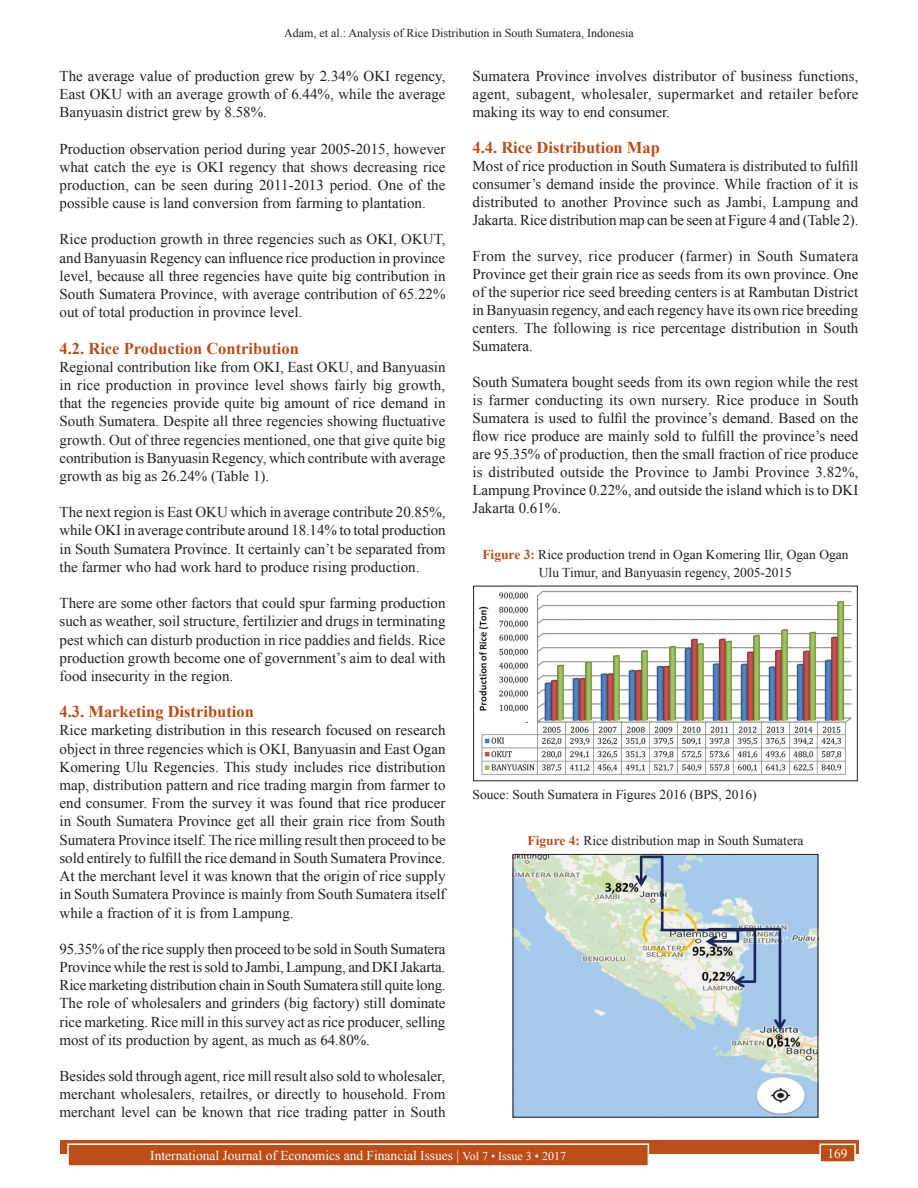
<style>
.page{position:relative;width:918px;height:1188px;background:#fff}
.page>*{position:absolute;margin:0;border:0;box-sizing:border-box;transform-origin:0 0}
.t1{font:700 16.5px "Times New Roman";color:#bd4c16}
.TX{font:15px/18.1px "Times New Roman";color:#231f20;text-align:justify}
.FGC{font:13.5px/18px "Times New Roman";color:#231f20;text-align:center}
.t2{font:13.5px "Times New Roman";color:#fff}
.FGC_SRC{font:13.5px "Times New Roman";color:#231f20}
.t3{font:12px "Times New Roman";color:#231f20}
.s1{font-weight:700;color:#bd4c16}
.s2{font-size:12px}
</style>
<div class="page">
<div style="left:60px;top:1140px;width:798px;height:13px;background:#bd4c16"></div>
<div style="left:68px;top:1144px;width:580px;height:22px;background:#bd4c16"></div>
<div style="left:67px;top:1143px;width:582px;height:24px;border:2px solid #fff"></div>
<div style="left:820px;top:1144px;width:35px;height:18px;background:#bd4c16"></div>
<div style="left:819px;top:1144px;width:37px;height:19px;border:2px solid #fff"></div>
<img style="left:479px;top:590px;width:373px;height:185px">
<div style="left:473px;top:586px;width:385px;height:195px;border:1px solid #231f20"></div>
<img style="left:515px;top:856px;width:301px;height:259px">
<p class="t3" style="left:284px;top:25px;width:351px">Adam, et al.: Analysis of Rice Distribution in South Sumatera, Indonesia</p>
<p class="TX" style="left:60px;top:66px;width:387px">The average value of production grew by 2.34% OKI regency, East OKU with an average growth of 6.44%, while the average Banyuasin district grew by 8.58%.</p>
<p class="TX" style="left:60px;top:139px;width:387px">Production observation period during year 2005-2015, however what catch the eye is OKI regency that shows decreasing rice production, can be seen during 2011-2013 period. One of the possible cause is land conversion from farming to plantation.</p>
<p class="TX" style="left:60px;top:230px;width:387px">Rice production growth in three regencies such as OKI, OKUT, and Banyuasin Regency can influence rice production in province level, because all three regencies have quite big contribution in South Sumatera Province, with average contribution of 65.22% out of total production in province level.</p>
<h2 class="t1" style="left:60px;top:336px;width:241px">4.2. Rice Production Contribution</h2>
<p class="TX" style="left:60px;top:357px;width:387px">Regional contribution like from OKI, East OKU, and Banyuasin in rice production in province level shows fairly big growth, that the regencies provide quite big amount of rice demand in South Sumatera. Despite all three regencies showing fluctuative growth. Out of three regencies mentioned, one that give quite big contribution is Banyuasin Regency, which contribute with average growth as big as 26.24% (Table 1).</p>
<p class="TX" style="left:60px;top:503px;width:388px">The next region is East OKU which in average contribute 20.85%, while OKI in average contribute around 18.14% to total production in South Sumatera Province. It certainly can’t be separated from the farmer who had work hard to produce rising production.</p>
<p class="TX" style="left:60px;top:594px;width:387px">There are some other factors that could spur farming production such as weather, soil structure, fertilizier and drugs in terminating pest which can disturb production in rice paddies and fields. Rice production growth become one of government’s aim to deal with food insecurity in the region.</p>
<h2 class="t1" style="left:60px;top:700px;width:196px">4.3. Marketing Distribution</h2>
<p class="TX" style="left:60px;top:721px;width:388px">Rice marketing distribution in this research focused on research object in three regencies which is OKI, Banyuasin and East Ogan Komering Ulu Regencies. This study includes rice distribution map, distribution pattern and rice trading margin from farmer to end consumer. From the survey it was found that rice producer in South Sumatera Province get all their grain rice from South Sumatera Province itself. The rice milling result then proceed to be sold entirely to fulfill the rice demand in South Sumatera Province.<br>At the merchant level it was known that the origin of rice supply in South Sumatera Province is mainly from South Sumatera itself while a fraction of it is from Lampung.</p>
<p class="TX" style="left:60px;top:939px;width:388px">95.35% of the rice supply then proceed to be sold in South Sumatera Province while the rest is sold to Jambi, Lampung, and DKI Jakarta.<br>Rice marketing distribution chain in South Sumatera still quite long.<br>The role of wholesalers and grinders (big factory) still dominate rice marketing. Rice mill in this survey act as rice producer, selling most of its production by agent, as much as 64.80%.</p>
<p class="TX" style="left:60px;top:1066px;width:388px">Besides sold through agent, rice mill result also sold to wholesaler, merchant wholesalers, retailres, or directly to household. From merchant level can be known that rice trading patter in South</p>
<p class="TX" style="left:472px;top:66px;width:388px">Sumatera Province involves distributor of business functions, agent, subagent, wholesaler, supermarket and retailer before making its way to end consumer.</p>
<h2 class="t1" style="left:472px;top:136px;width:189px">4.4. Rice Distribution Map</h2>
<p class="TX" style="left:472px;top:156px;width:387px">Most of rice production in South Sumatera is distributed to fulfill consumer’s demand inside the province. While fraction of it is distributed to another Province such as Jambi, Lampung and Jakarta. Rice distribution map can be seen at Figure 4 and (Table 2).</p>
<p class="TX" style="left:472px;top:246px;width:388px">From the survey, rice producer (farmer) in South Sumatera Province get their grain rice as seeds from its own province. One of the superior rice seed breeding centers is at Rambutan District in Banyuasin regency, and each regency have its own rice breeding centers. The following is rice percentage distribution in South Sumatera.</p>
<p class="TX" style="left:472px;top:372px;width:388px">South Sumatera bought seeds from its own region while the rest is farmer conducting its own nursery. Rice produce in South Sumatera is used to fulfil the province’s demand. Based on the flow rice produce are mainly sold to fulfill the province’s need are 95.35% of production, then the small fraction of rice produce is distributed outside the Province to Jambi Province 3.82%, Lampung Province 0.22%, and outside the island which is to DKI Jakarta 0.61%.</p>
<p class="FGC" style="left:482px;top:545px;width:368px"><span class="s1">Figure 3:</span> Rice production trend in Ogan Komering Ilir, Ogan Ogan<br>Ulu Timur, and Banyuasin regency, 2005-2015</p>
<p class="FGC_SRC" style="left:472px;top:785px;width:286px">Souce: South Sumatera in Figures 2016 (BPS, 2016)</p>
<p class="FGC" style="left:527px;top:831px;width:278px"><span class="s1">Figure 4:</span> Rice distribution map in South Sumatera</p>
<p class="t2" style="left:150px;top:1146px;width:417px">International Journal of Economics and Financial Issues | <span class="s2">Vol 7 • Issue 3 • 2017</span></p>
<p class="t2" style="left:827px;top:1144px;width:22px">169</p>
</div>
